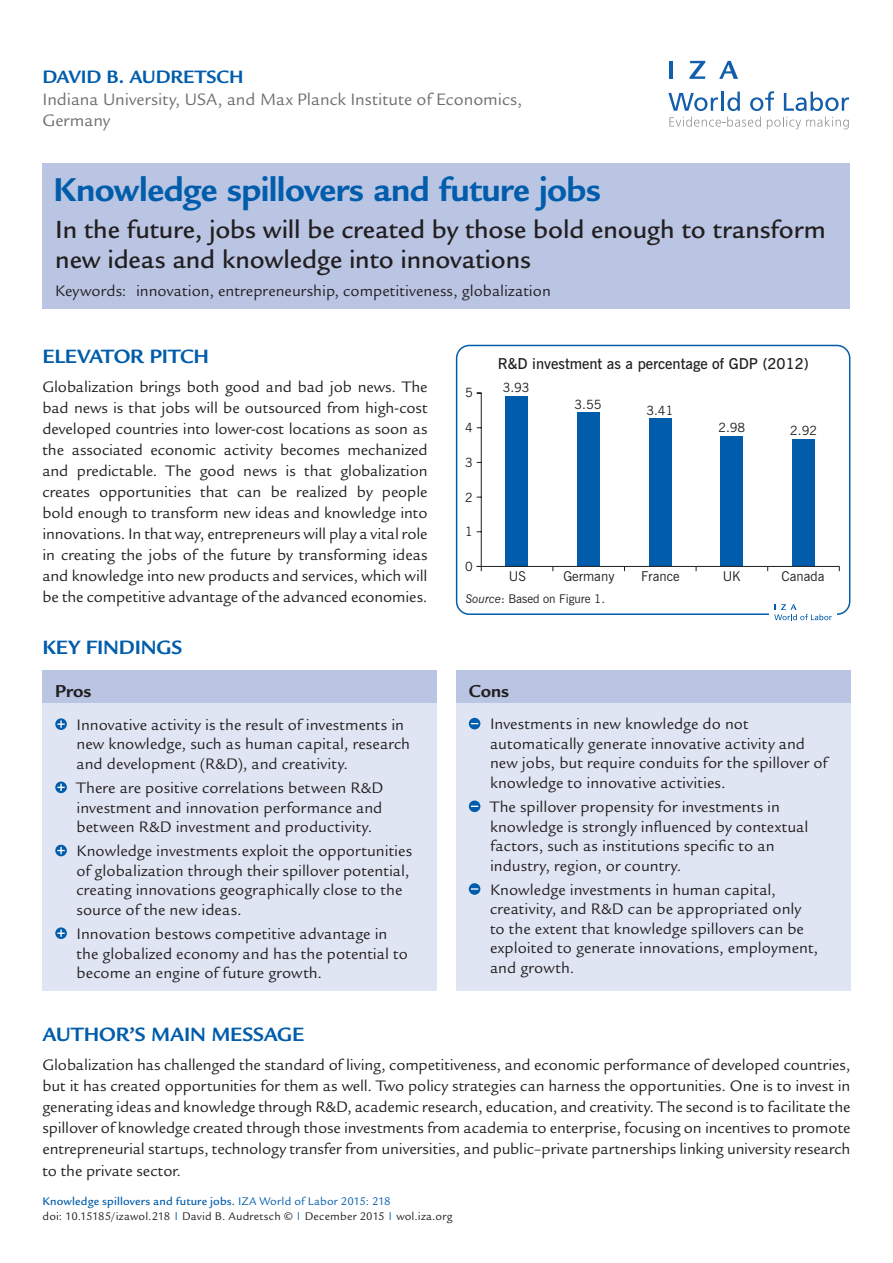
<style>
.page{position:relative;width:893px;height:1263px;background:#fff}
.page>*{position:absolute;margin:0;border:0;box-sizing:border-box;transform-origin:0 0}
.t1{font:700 36px "Legacy Sans Std";letter-spacing:-.015em;color:#015dab}
.t2{font:500 27px/30px "Legacy Sans Std";letter-spacing:-.005em;color:#231f20}
.t3{font:700 21px "Legacy Sans Std";letter-spacing:-.005em;color:#015dab}
.t4{font:700 19.5px "Legacy Sans Std";letter-spacing:-.01em;color:#015dab}
.t5{font:700 18.75px "Legacy Sans Std";letter-spacing:-.005em;color:#231f20}
.t6{font:18px/21.6px "Legacy Sans Std";color:#6c6d70}
.t7{font:16.5px/19.5px "Legacy Sans Std";letter-spacing:.005em;color:#231f20}
.t8{font:600 15px "News Gothic BT";color:#231f20}
.t9{font:13.5px "News Gothic BT";color:#231f20}
.t10{font:12.75px "News Gothic BT";color:#231f20}
.t11{font:12px/15px "Legacy Sans Std";letter-spacing:.015em;color:#231f20}
.t12{font:12px "News Gothic BT";color:#231f20}
.s1{font-style:italic}
.s2{font-weight:500;color:#015dab}
.s3{color:#015dab}
</style>
<div class="page">
<svg style="left:668px;top:93px;width:50px;height:18px"></svg>
<hr style="left:721px;top:92px;width:3px;height:19px;background:#125eaa">
<svg style="left:727px;top:92px;width:13px;height:19px"></svg>
<svg style="left:750px;top:91px;width:24px;height:20px"></svg>
<svg style="left:784px;top:92px;width:65px;height:19px"></svg>
<svg style="left:669px;top:117px;width:92px;height:10px"></svg>
<svg style="left:767px;top:117px;width:82px;height:12px"></svg>
<hr style="left:669px;top:61px;width:4px;height:18px;background:#125eaa">
<svg style="left:689px;top:61px;width:16px;height:18px"></svg>
<svg style="left:719px;top:61px;width:19px;height:18px"></svg>
<div style="left:456px;top:673px;width:394px;height:317px;background:#e0e5f3"></div>
<div style="left:43px;top:673px;width:394px;height:317px;background:#e0e5f3"></div>
<div style="left:43px;top:671px;width:394px;height:32px;background:#b9c5e3"></div>
<div style="left:456px;top:671px;width:394px;height:32px;background:#b9c5e3"></div>
<svg style="left:55px;top:718px;width:12px;height:12px"></svg>
<svg style="left:57px;top:720px;width:8px;height:8px"></svg>
<svg style="left:55px;top:781px;width:12px;height:12px"></svg>
<svg style="left:57px;top:784px;width:8px;height:7px"></svg>
<svg style="left:55px;top:845px;width:12px;height:11px"></svg>
<svg style="left:57px;top:847px;width:8px;height:7px"></svg>
<svg style="left:55px;top:927px;width:12px;height:12px"></svg>
<svg style="left:57px;top:929px;width:8px;height:8px"></svg>
<svg style="left:469px;top:718px;width:11px;height:11px"></svg>
<svg style="left:469px;top:800px;width:11px;height:12px"></svg>
<div style="left:469px;top:883px;width:11px;height:12px;background:#015dab;border-radius:50%"></div>
<svg style="left:471px;top:888px;width:7px;height:2px"></svg>
<div style="left:43px;top:163px;width:807px;height:146px;background:#b9c5e3"></div>
<div style="left:456px;top:345px;width:394px;height:270px;border:2px solid #015dab;border-radius:13px"></div>
<svg style="left:476px;top:392px;width:364px;height:180px"></svg>
<div style="left:506px;top:396px;width:22px;height:170px;background:#015dab"></div>
<div style="left:577px;top:412px;width:23px;height:154px;background:#015dab"></div>
<div style="left:649px;top:418px;width:22px;height:148px;background:#015dab"></div>
<div style="left:720px;top:437px;width:23px;height:129px;background:#015dab"></div>
<div style="left:792px;top:439px;width:22px;height:127px;background:#015dab"></div>
<hr style="left:481px;top:566px;width:358px;height:1px;background:#231f20">
<div style="left:769px;top:599px;width:68px;height:25px;background:#fff"></div>
<svg style="left:774px;top:604px;width:58px;height:16px"></svg>
<p class="t4" style="left:43px;top:66px;width:202px">David B. Aud retsch</p>
<p class="t6" style="left:43px;top:88px;width:481px">Indiana University, USA, and Max Planck Institute of Economics,<br>Germany</p>
<h1 class="t1" style="left:53px;top:169px;width:549px">Knowledge spillovers and future jobs</h1>
<h2 class="t2" style="left:55px;top:214px;width:772px">In the future, jobs will be created by those bold enough to transform new ideas and knowledge into innovations</h2>
<p class="t7" style="left:55px;top:282px;width:497px">Keywords: innovation, entrepreneurship, competitiveness, globalization</p>
<p class="t3" style="left:43px;top:344px;width:36px">ELEVAT</p>
<p class="t3" style="left:114px;top:344px;width:61px">OR PITCH</p>
<p class="t7" style="left:43px;top:376px;width:387px;line-height:21px;text-align:justify">Globalization brings both good and bad job news. The bad news is that jobs will be outsourced from high-cost developed countries into lower-cost locations as soon as the associated economic activity becomes mechanized and predictable. The good news is that globalization creates opportunities that can be realized by people bold enough to transform new ideas and knowledge into innovations. In that way, entrepreneurs will play a vital role in creating the jobs of the future by transforming ideas and knowledge into new products and services, which will be the competitive advantage of the advanced economies.</p>
<p class="t3" style="left:43px;top:635px;width:140px">KEY FINDINGS</p>
<p class="t5" style="left:55px;top:680px;width:38px">Pros</p>
<p class="t7" style="left:77px;top:715px;width:335px">Innovative activity is the result of investments in new knowledge, such as human capital, research and development (R&amp;D), and creativity.</p>
<p class="t7" style="left:77px;top:778px;width:308px;text-align:justify">There are positive correlations between R&amp;D investment and innovation performance and between R&amp;D investment and productivity.</p>
<p class="t7" style="left:77px;top:841px;width:337px">Knowledge investments exploit the opportunities of globalization through their spillover potential, creating innovations geographically close to the source of the new ideas.</p>
<p class="t7" style="left:77px;top:924px;width:333px">Innovation bestows competitive advantage in the globalized economy and has the potential to become an engine of future growth.</p>
<p class="t10" style="left:465px;top:385px;width:9px">5</p>
<p class="t8" style="left:498px;top:354px;width:312px">R&amp;D investment as a percentage of GDP (2012)</p>
<p class="t10" style="left:503px;top:379px;width:28px">3.93</p>
<p class="t10" style="left:575px;top:397px;width:28px">3.55</p>
<p class="t10" style="left:646px;top:402px;width:28px">3.41</p>
<p class="t10" style="left:465px;top:420px;width:9px">4</p>
<p class="t10" style="left:718px;top:420px;width:28px">2.98</p>
<p class="t10" style="left:790px;top:423px;width:28px">2.92</p>
<p class="t10" style="left:465px;top:455px;width:9px">3</p>
<p class="t10" style="left:465px;top:489px;width:9px">2</p>
<p class="t10" style="left:465px;top:524px;width:9px">1</p>
<p class="t10" style="left:465px;top:559px;width:9px">0</p>
<p class="t9" style="left:509px;top:568px;width:19px">US</p>
<p class="t9" style="left:563px;top:568px;width:53px">Germany</p>
<p class="t9" style="left:641px;top:568px;width:40px">France</p>
<p class="t9" style="left:723px;top:568px;width:20px">UK</p>
<p class="t9" style="left:781px;top:568px;width:45px">Canada</p>
<p class="t12" style="left:465px;top:591px;width:141px"><span class="s1">Source</span>: Based on Figure 1.</p>
<p class="t5" style="left:469px;top:680px;width:42px">Cons</p>
<p class="t7" style="left:490px;top:715px;width:339px">Investments in new knowledge do not automatically generate innovative activity and new jobs, but require conduits for the spillover of knowledge to innovative activities.</p>
<p class="t7" style="left:490px;top:797px;width:320px">The spillover propensity for investments in knowledge is strongly influenced by contextual factors, such as institutions specific to an industry, region, or country.</p>
<p class="t7" style="left:490px;top:880px;width:330px">Knowledge investments in human capital, creativity, and R&amp;D can be appropriated only to the extent that knowledge spillovers can be exploited to generate innovations, employment, and growth.</p>
<p class="t3" style="left:43px;top:1022px;width:15px">AUTH</p>
<p class="t3" style="left:99px;top:1022px;width:144px">OR’S MAI N MESSA</p>
<p class="t3" style="left:277px;top:1022px;width:26px">GE</p>
<p class="t7" style="left:43px;top:1055px;width:809px;line-height:21px;text-align:justify">Globalization has challenged the standard of living, competitiveness, and economic performance of developed countries, but it has created opportunities for them as well. Two policy strategies can harness the opportunities. One is to invest in generating ideas and knowledge through R&amp;D, academic research, education, and creativity. The second is to facilitate the spillover of knowledge created through those investments from academia to enterprise, focusing on incentives to promote entrepreneurial startups, technology transfer from universities, and public–private partnerships linking university research to the private sector.</p>
<p class="t11" style="left:43px;top:1193px;width:412px"><span class="s2">Knowledge spillovers and future jobs.</span> <span class="s3">IZA World of Labor 2015: 218<br></span>doi: 10.15185/izawol.218 <sup>|</sup> David B. Audretsch © <sup>|</sup> December 2015 <sup>|</sup> wol.iza.org</p>
</div>
